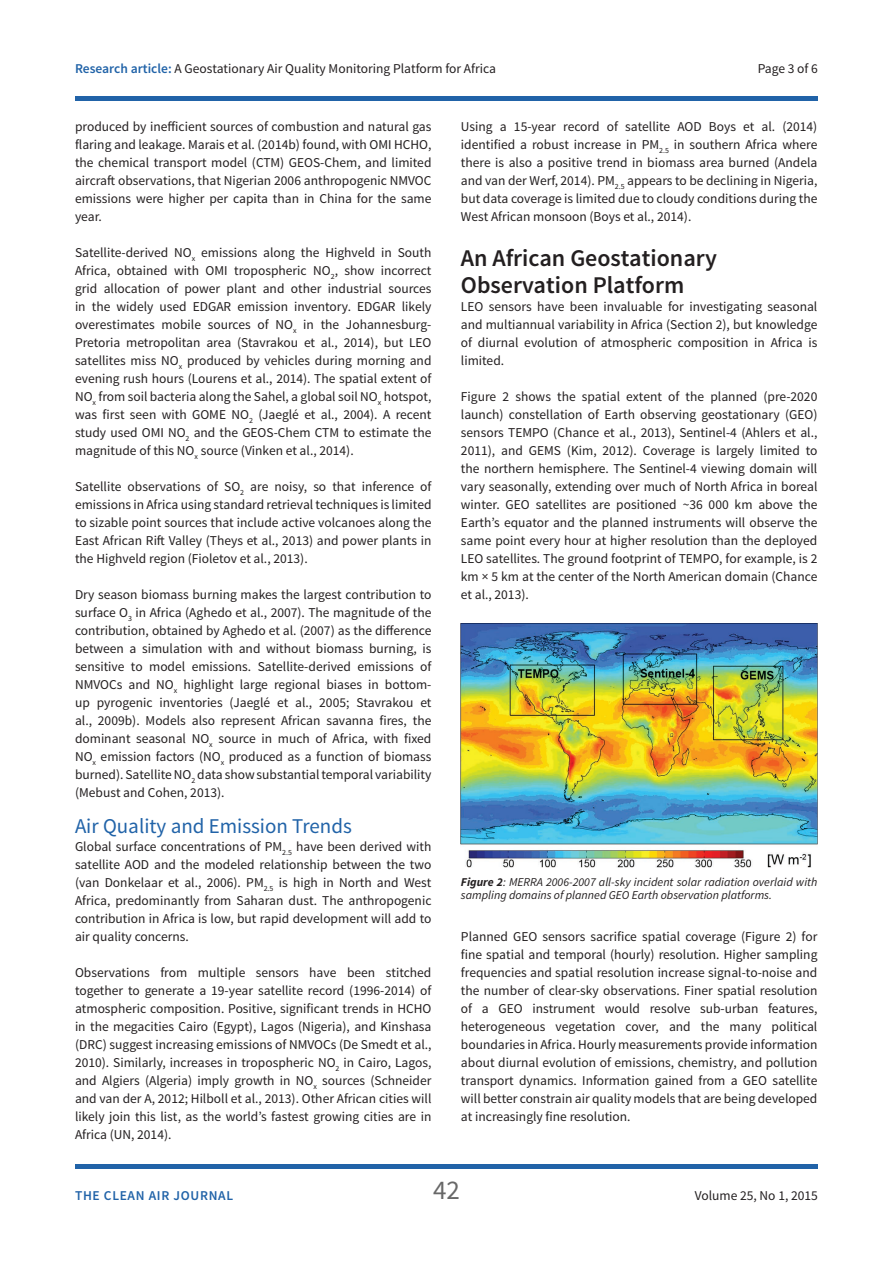
<style>
.page{position:relative;width:893px;height:1263px;background:#fff}
.page>*{position:absolute;margin:0;border:0;box-sizing:border-box;transform-origin:0 0}
.t1{font:27px "Source Sans Pro";color:#686868}
.t2{font:600 24px/27px "Source Sans Pro";color:#231f20}
.t3{font:21px "Source Sans Pro";color:#2163a8}
.t4{font:13.5px/18px "Source Sans Pro";color:#231f20;text-align:justify}
.t5{font:600 13.5px "Source Sans Pro";letter-spacing:.05em;color:#2163a8}
.t6{font:italic 12px/13.5px "Source Sans Pro";color:#231f20}
.s1{font-weight:600;color:#2163a8}
.s2{font-weight:700}
</style>
<div class="page">
<div style="left:75px;top:1164px;width:743px;height:5px;background:#2163a8"></div>
<hr style="left:75px;top:96px;width:743px;height:4px;background:#2163a8">
<img style="left:461px;top:623px;width:356px;height:245px">
<p class="t4" style="left:75px;top:60px;width:422px"><span class="s1">Research article:</span> A Geostationary Air Quality Monitoring Platform for Africa</p>
<p class="t4" style="left:758px;top:60px;width:62px">Page 3 of 6</p>
<p class="t4" style="left:75px;top:117px;width:358px">produced by inefficient sources of combustion and natural gas flaring and leakage. Marais et al. (2014b) found, with OMI HCHO, the chemical transport model (CTM) GEOS-Chem, and limited aircraft observations, that Nigerian 2006 anthropogenic NMVOC emissions were higher per capita than in China for the same year.</p>
<p class="t4" style="left:75px;top:243px;width:358px">Satellite-derived NO<sub>x</sub> emissions along the Highveld in South Africa, obtained with OMI tropospheric NO<sub>2</sub>, show incorrect grid allocation of power plant and other industrial sources in the widely used EDGAR emission inventory. EDGAR likely overestimates mobile sources of NO<sub>x</sub> in the Johannesburg-Pretoria metropolitan area (Stavrakou et al., 2014), but LEO satellites miss NO<sub>x</sub> produced by vehicles during morning and evening rush hours (Lourens et al., 2014). The spatial extent of NO<sub>x</sub> from soil bacteria along the Sahel, a global soil NO<sub>x</sub> hotspot, was first seen with GOME NO<sub>2</sub> (Jaeglé et al., 2004). A recent study used OMI NO<sub>2</sub> and the GEOS-Chem CTM to estimate the magnitude of this NO<sub>x</sub> source (Vinken et al., 2014).</p>
<p class="t4" style="left:75px;top:477px;width:358px">Satellite observations of SO<sub>2</sub> are noisy, so that inference of emissions in Africa using standard retrieval techniques is limited to sizable point sources that include active volcanoes along the East African Rift Valley (Theys et al., 2013) and power plants in the Highveld region (Fioletov et al., 2013).</p>
<p class="t4" style="left:75px;top:585px;width:358px">Dry season biomass burning makes the largest contribution to surface O<sub>3</sub> in Africa (Aghedo et al., 2007). The magnitude of the contribution, obtained by Aghedo et al. (2007) as the difference between a simulation with and without biomass burning, is sensitive to model emissions. Satellite-derived emissions of NMVOCs and NO<sub>x</sub> highlight large regional biases in bottom&shy;up pyrogenic inventories (Jaeglé et al., 2005; Stavrakou et al., 2009b). Models also represent African savanna fires, the dominant seasonal NO<sub>x</sub> source in much of Africa, with fixed NO<sub>x</sub> emission factors (NO<sub>x</sub> produced as a function of biomass burned). Satellite NO<sub>2</sub> data show substantial temporal variability (Mebust and Cohen, 2013).</p>
<p class="t3" style="left:75px;top:813px;width:278px">Air Quality and Emission Trends</p>
<p class="t4" style="left:75px;top:837px;width:358px">Global surface concentrations of PM<sub>2.5</sub> have been derived with satellite AOD and the modeled relationship between the two (van Donkelaar et al., 2006). PM<sub>2.5</sub> is high in North and West Africa, predominantly from Saharan dust. The anthropogenic contribution in Africa is low, but rapid development will add to air quality concerns.</p>
<p class="t4" style="left:75px;top:963px;width:358px">Observations from multiple sensors have been stitched together to generate a 19-year satellite record (1996-2014) of atmospheric composition. Positive, significant trends in HCHO in the megacities Cairo (Egypt), Lagos (Nigeria), and Kinshasa (DRC) suggest increasing emissions of NMVOCs (De Smedt et al., 2010). Similarly, increases in tropospheric NO<sub>2</sub> in Cairo, Lagos, and Algiers (Algeria) imply growth in NO<sub>x</sub> sources (Schneider and van der A, 2012; Hilboll et al., 2013). Other African cities will likely join this list, as the world’s fastest growing cities are in Africa (UN, 2014).</p>
<p class="t4" style="left:461px;top:117px;width:358px">Using a 15-year record of satellite AOD Boys et al. (2014) identified a robust increase in PM<sub>2.5</sub> in southern Africa where there is also a positive trend in biomass area burned (Andela and van der Werf, 2014). PM<sub>2.5</sub> appears to be declining in Nigeria, but data coverage is limited due to cloudy conditions during the West African monsoon (Boys et al., 2014).</p>
<p class="t2" style="left:461px;top:245px;width:258px">An African Geostationary<br>Observation Platform</p>
<p class="t4" style="left:461px;top:297px;width:358px">LEO sensors have been invaluable for investigating seasonal and multiannual variability in Africa (Section 2), but knowledge of diurnal evolution of atmospheric composition in Africa is limited.</p>
<p class="t4" style="left:461px;top:387px;width:358px">Figure 2 shows the spatial extent of the planned (pre-2020 launch) constellation of Earth observing geostationary (GEO) sensors TEMPO (Chance et al., 2013), Sentinel-4 (Ahlers et al., 2011), and GEMS (Kim, 2012). Coverage is largely limited to the northern hemisphere. The Sentinel-4 viewing domain will vary seasonally, extending over much of North Africa in boreal winter. GEO satellites are positioned ~36 000 km above the Earth’s equator and the planned instruments will observe the same point every hour at higher resolution than the deployed LEO satellites. The ground footprint of TEMPO, for example, is 2 km × 5 km at the center of the North American domain (Chance et al., 2013).</p>
<p class="t6" style="left:461px;top:875px;width:358px"><span class="s2">Figure 2</span>: MERRA 2006-2007 all-sky incident solar radiation overlaid with sampling domains of planned GEO Earth observation platforms.</p>
<p class="t4" style="left:461px;top:927px;width:358px">Planned GEO sensors sacrifice spatial coverage (Figure 2) for fine spatial and temporal (hourly) resolution. Higher sampling frequencies and spatial resolution increase signal-to-noise and the number of clear-sky observations. Finer spatial resolution of a GEO instrument would resolve sub-urban features, heterogeneous vegetation cover, and the many political boundaries in Africa. Hourly measurements provide information about diurnal evolution of emissions, chemistry, and pollution transport dynamics. Information gained from a GEO satellite will better constrain air quality models that are being developed at increasingly fine resolution.</p>
<p class="t5" style="left:75px;top:1187px;width:160px">THE CLEAN AIR JOURNAL</p>
<h1 class="t1" style="left:433px;top:1174px;width:28px">42</h1>
<p class="t4" style="left:695px;top:1186px;width:125px">Volume 25, No 1, 2015</p>
</div>
